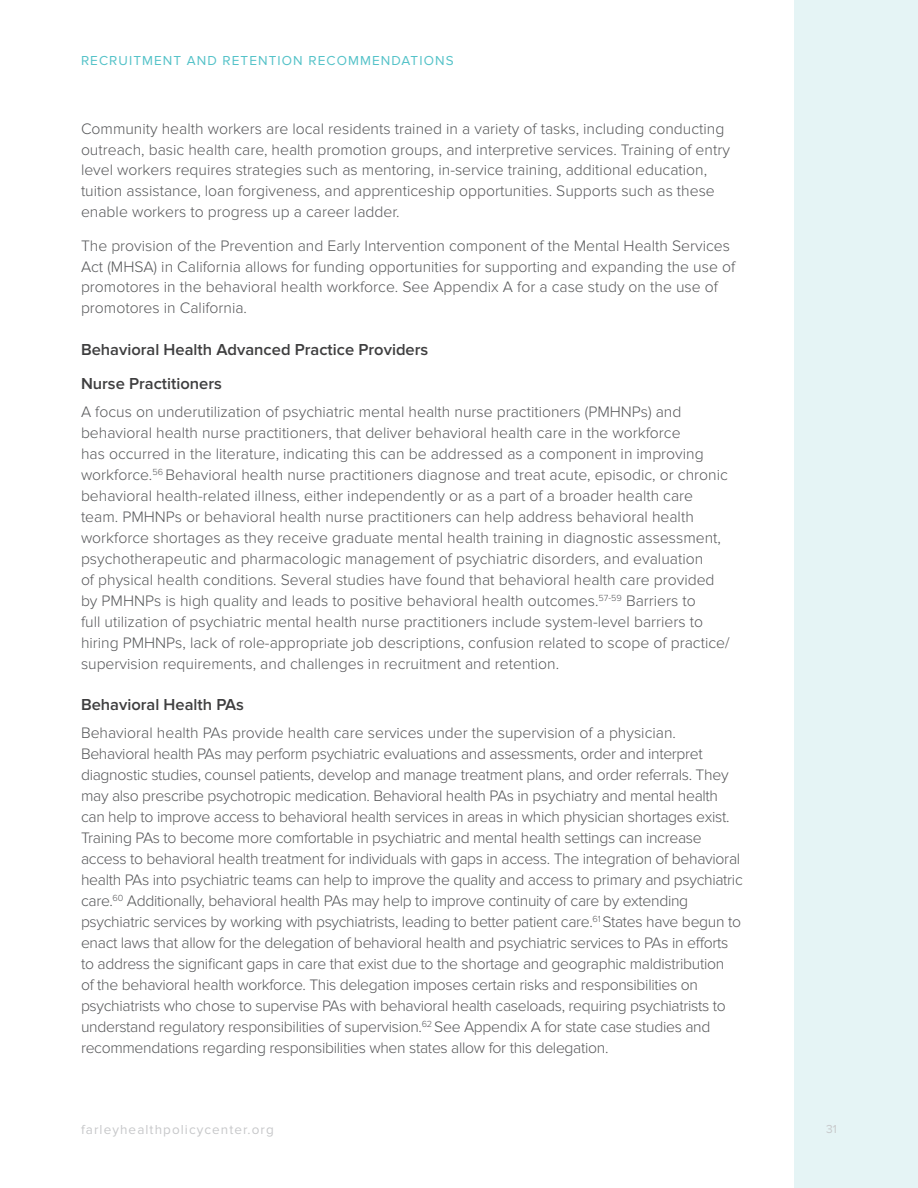
<style>
.page{position:relative;width:918px;height:1188px;background:#fff}
.page>*{position:absolute;margin:0;border:0;box-sizing:border-box;transform-origin:0 0}
.H4_Headings{font:600 16.5px "Proxima Nova";color:#3e3e3f}
.COPY{font:300 15.75px/21px "Proxima Nova";color:#57585a}
.COPY-2{font:300 15.75px/21px "Proxima Nova";letter-spacing:-.02em;color:#57585a}
.t1{font:13.5px "Proxima Nova";letter-spacing:.08em;color:#54c2c8}
.t2{font:13.5px "Proxima Nova";letter-spacing:.08em;color:#c7c8ca}
.t3{font:12px "Proxima Nova";color:#c7c8ca}
</style>
<div class="page">
<div style="left:794px;top:0;width:124px;height:1188px;background:#e5f4f5"></div>
<p class="t1" style="left:81px;top:52px;width:374px">RECRUITMENT AND RETENTION RECOMMENDATIONS</p>
<p class="COPY" style="left:81px;top:119px;width:650px">Community health workers are local residents trained in a variety of tasks, including conducting outreach, basic health care, health promotion groups, and interpretive services. Training of entry level workers requires strategies such as mentoring, in-service training, additional education, tuition assistance, loan forgiveness, and apprenticeship opportunities. Supports such as these enable workers to progress up a career ladder.</p>
<p class="COPY" style="left:81px;top:236px;width:656px">The provision of the Prevention and Early Intervention component of the Mental Health Services Act (MHSA) in California allows for funding opportunities for supporting and expanding the use of promotores in the behavioral health workforce. See Appendix A for a case study on the use of promotores in California.</p>
<p class="H4_Headings" style="left:81px;top:340px;width:349px">Behavioral Health Advanced Practice Providers</p>
<p class="H4_Headings" style="left:81px;top:374px;width:142px">Nurse Practitioners</p>
<p class="COPY" style="left:81px;top:401px;width:650px">A focus on underutilization of psychiatric mental health nurse practitioners (PMHNPs) and behavioral health nurse practitioners, that deliver behavioral health care in the workforce<br>has occurred in the literature, indicating this can be addressed as a component in improving workforce.<sup>56</sup> Behavioral health nurse practitioners diagnose and treat acute, episodic, or chronic behavioral health-related illness, either independently or as a part of a broader health care team. PMHNPs or behavioral health nurse practitioners can help address behavioral health workforce shortages as they receive graduate mental health training in diagnostic assessment, psychotherapeutic and pharmacologic management of psychiatric disorders, and evaluation<br>of physical health conditions. Several studies have found that behavioral health care provided by PMHNPs is high quality and leads to positive behavioral health outcomes.<sup>57-59</sup> Barriers to<br>full utilization of psychiatric mental health nurse practitioners include system-level barriers to hiring PMHNPs, lack of role-appropriate job descriptions, confusion related to scope of practice/ supervision requirements, and challenges in recruitment and retention.</p>
<p class="H4_Headings" style="left:81px;top:695px;width:165px">Behavioral Health PAs</p>
<p class="COPY-2" style="left:81px;top:722px;width:663px">Behavioral health PAs provide health care services under the supervision of a physician.<br>Behavioral health PAs may perform psychiatric evaluations and assessments, order and interpret diagnostic studies, counsel patients, develop and manage treatment plans, and order referrals. They may also prescribe psychotropic medication. Behavioral health PAs in psychiatry and mental health can help to improve access to behavioral health services in areas in which physician shortages exist.<br>Training PAs to become more comfortable in psychiatric and mental health settings can increase access to behavioral health treatment for individuals with gaps in access. The integration of behavioral health PAs into psychiatric teams can help to improve the quality and access to primary and psychiatric care.<sup>60</sup> Additionally, behavioral health PAs may help to improve continuity of care by extending psychiatric services by working with psychiatrists, leading to better patient care.<sup>61</sup> States have begun to enact laws that allow for the delegation of behavioral health and psychiatric services to PAs in efforts to address the significant gaps in care that exist due to the shortage and geographic maldistribution<br>of the behavioral health workforce. This delegation imposes certain risks and responsibilities on psychiatrists who chose to supervise PAs with behavioral health caseloads, requiring psychiatrists to understand regulatory responsibilities of supervision.<sup>62</sup> See Appendix A for state case studies and recommendations regarding responsibilities when states allow for this delegation.</p>
<p class="t2" style="left:81px;top:1122px;width:194px">farleyhealthpolicycenter.org</p>
<p class="t3" style="left:826px;top:1122px;width:12px">31</p>
</div>
